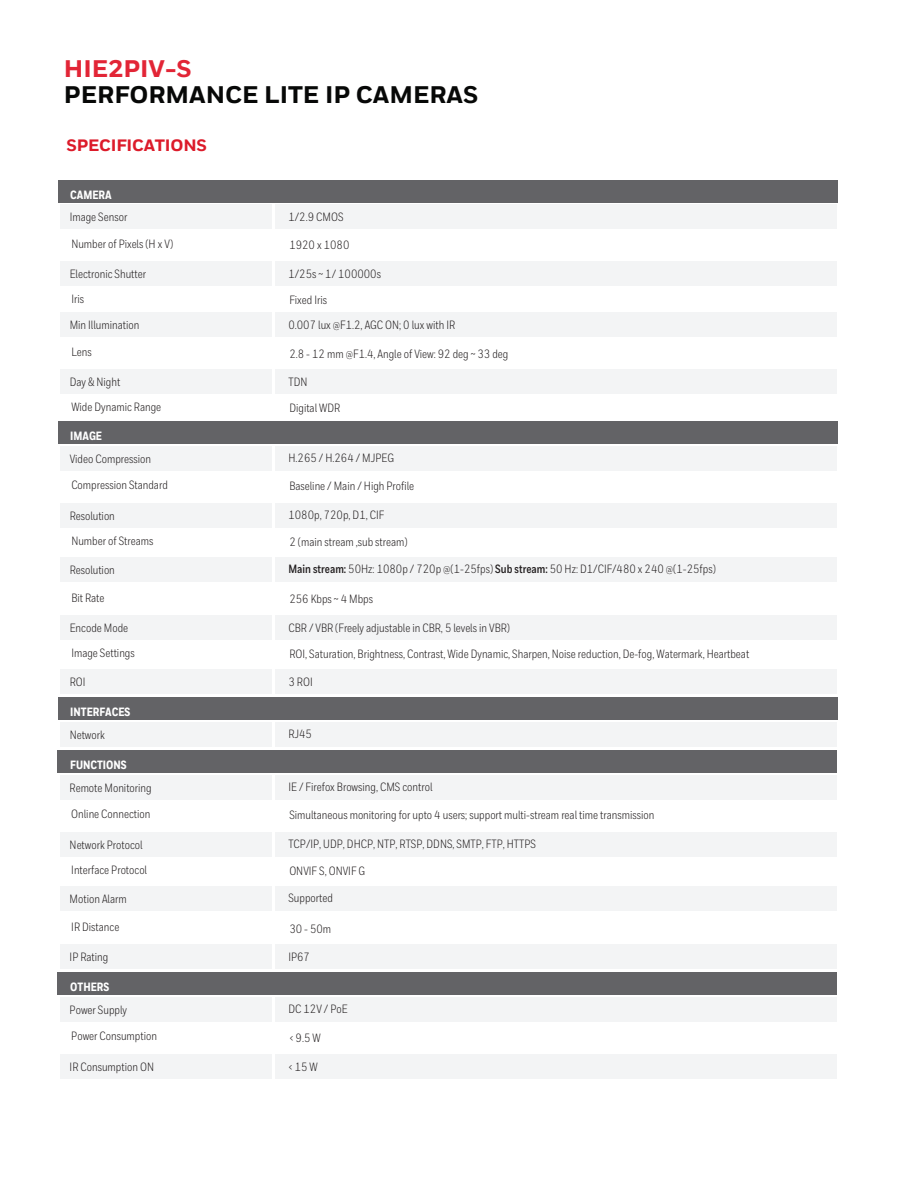
<style>
.page{position:relative;width:918px;height:1188px;background:#fff}
.page>*{position:absolute;margin:0;border:0;box-sizing:border-box;transform-origin:0 0}
.t1{font:800 24px "Honeywell Sans";color:#070807}
.t2{font:800 24px "Honeywell Sans";color:#e22536}
.t3{font:800 16.5px "Honeywell Sans";letter-spacing:-.01em;color:#dc1b2a}
.t4{font:12px "Honeywell Cond";color:#231f20}
.t5{font:800 12px "Honeywell Cond";color:#fff}
.s1{font-weight:700}
</style>
<div class="page">
<div style="left:58px;top:180px;width:779px;height:23px;background:#636366"></div>
<div style="left:275px;top:204px;width:562px;height:25px;background:#f3f4f5"></div>
<div style="left:60px;top:204px;width:211px;height:25px;background:#f3f4f5"></div>
<div style="left:275px;top:261px;width:562px;height:25px;background:#f3f4f5"></div>
<div style="left:60px;top:261px;width:211px;height:25px;background:#f3f4f5"></div>
<div style="left:275px;top:312px;width:562px;height:25px;background:#f3f4f5"></div>
<div style="left:60px;top:312px;width:211px;height:25px;background:#f3f4f5"></div>
<div style="left:275px;top:369px;width:562px;height:25px;background:#f3f4f5"></div>
<div style="left:60px;top:369px;width:211px;height:25px;background:#f3f4f5"></div>
<div style="left:58px;top:422px;width:779px;height:22px;background:#636366"></div>
<div style="left:275px;top:446px;width:562px;height:25px;background:#f3f4f5"></div>
<div style="left:60px;top:446px;width:211px;height:25px;background:#f3f4f5"></div>
<div style="left:275px;top:503px;width:562px;height:25px;background:#f3f4f5"></div>
<div style="left:60px;top:503px;width:211px;height:25px;background:#f3f4f5"></div>
<div style="left:275px;top:557px;width:562px;height:25px;background:#f3f4f5"></div>
<div style="left:60px;top:557px;width:211px;height:25px;background:#f3f4f5"></div>
<div style="left:275px;top:615px;width:562px;height:25px;background:#f3f4f5"></div>
<div style="left:60px;top:615px;width:211px;height:25px;background:#f3f4f5"></div>
<div style="left:275px;top:669px;width:562px;height:25px;background:#f3f4f5"></div>
<div style="left:60px;top:669px;width:211px;height:25px;background:#f3f4f5"></div>
<div style="left:58px;top:698px;width:779px;height:22px;background:#636366"></div>
<div style="left:275px;top:722px;width:562px;height:25px;background:#f3f4f5"></div>
<div style="left:60px;top:722px;width:211px;height:25px;background:#f3f4f5"></div>
<div style="left:58px;top:751px;width:779px;height:22px;background:#636366"></div>
<div style="left:275px;top:775px;width:562px;height:25px;background:#f3f4f5"></div>
<div style="left:60px;top:775px;width:211px;height:25px;background:#f3f4f5"></div>
<div style="left:275px;top:832px;width:562px;height:25px;background:#f3f4f5"></div>
<div style="left:60px;top:832px;width:211px;height:25px;background:#f3f4f5"></div>
<div style="left:275px;top:886px;width:562px;height:25px;background:#f3f4f5"></div>
<div style="left:60px;top:886px;width:211px;height:25px;background:#f3f4f5"></div>
<div style="left:275px;top:944px;width:562px;height:25px;background:#f3f4f5"></div>
<div style="left:60px;top:944px;width:211px;height:25px;background:#f3f4f5"></div>
<div style="left:58px;top:973px;width:779px;height:22px;background:#636366"></div>
<div style="left:275px;top:997px;width:562px;height:25px;background:#f3f4f5"></div>
<div style="left:60px;top:997px;width:211px;height:25px;background:#f3f4f5"></div>
<div style="left:275px;top:1054px;width:562px;height:25px;background:#f3f4f5"></div>
<div style="left:60px;top:1054px;width:211px;height:25px;background:#f3f4f5"></div>
<h1 class="t2" style="left:64px;top:54px;width:129px">HIE2PIV-S</h1>
<h1 class="t1" style="left:64px;top:80px;width:416px">PERFORMANCE LITE IP CAMERAS</h1>
<h2 class="t3" style="left:66px;top:135px;width:142px">SPECIFICATIONS</h2>
<p class="t5" style="left:70px;top:187px;width:43px">CAMERA</p>
<p class="t4" style="left:70px;top:210px;width:59px">Image Sensor</p>
<p class="t4" style="left:288px;top:210px;width:57px">1/2.9 CMOS</p>
<p class="t4" style="left:71px;top:237px;width:103px">Number of Pixels (H x V)</p>
<p class="t4" style="left:289px;top:238px;width:62px">1920 x 1080</p>
<p class="t4" style="left:70px;top:267px;width:78px">Electronic Shutter</p>
<p class="t4" style="left:288px;top:267px;width:94px">1/25s ~ 1/ 100000s</p>
<p class="t4" style="left:71px;top:292px;width:14px">Iris</p>
<p class="t4" style="left:289px;top:293px;width:39px">Fixed Iris</p>
<p class="t4" style="left:70px;top:318px;width:71px">Min Illumination</p>
<p class="t4" style="left:288px;top:318px;width:168px">0.007 lux @F1.2, AGC ON; 0 lux with IR</p>
<p class="t4" style="left:71px;top:345px;width:22px">Lens</p>
<p class="t4" style="left:289px;top:347px;width:220px">2.8 - 12 mm @F1.4, Angle of View: 92 deg ~ 33 deg</p>
<p class="t4" style="left:70px;top:375px;width:52px">Day &amp; Night</p>
<p class="t4" style="left:288px;top:375px;width:20px">TDN</p>
<p class="t4" style="left:71px;top:400px;width:91px">Wide Dynamic Range</p>
<p class="t4" style="left:289px;top:401px;width:52px">Digital WDR</p>
<p class="t5" style="left:70px;top:429px;width:33px">IMAGE</p>
<p class="t4" style="left:70px;top:451px;width:83px">Video Compression</p>
<p class="t4" style="left:288px;top:451px;width:107px">H.265 / H.264 / MJPEG</p>
<p class="t4" style="left:71px;top:478px;width:98px">Compression Standard</p>
<p class="t4" style="left:289px;top:479px;width:126px">Baseline / Main / High Profile</p>
<p class="t4" style="left:70px;top:508px;width:47px">Resolution</p>
<p class="t4" style="left:288px;top:508px;width:97px">1080p, 720p, D1, CIF</p>
<p class="t4" style="left:71px;top:534px;width:84px">Number of Streams</p>
<p class="t4" style="left:289px;top:535px;width:120px">2 (main stream ,sub stream)</p>
<p class="t4" style="left:70px;top:562px;width:47px">Resolution</p>
<p class="t4" style="left:288px;top:562px;width:429px"><span class="s1">Main stream:</span> 50Hz: 1080p / 720p @(1-25fps) <span class="s1">Sub stream:</span> 50 Hz: D1/CIF/480 x 240 @(1-25fps)</p>
<p class="t4" style="left:71px;top:591px;width:35px">Bit Rate</p>
<p class="t4" style="left:289px;top:592px;width:85px">256 Kbps ~ 4 Mbps</p>
<p class="t4" style="left:70px;top:621px;width:60px">Encode Mode</p>
<p class="t4" style="left:288px;top:621px;width:223px">CBR / VBR (Freely adjustable in CBR, 5 levels in VBR)</p>
<p class="t4" style="left:71px;top:646px;width:65px">Image Settings</p>
<p class="t4" style="left:289px;top:647px;width:461px">ROI, Saturation, Brightness, Contrast, Wide Dynamic, Sharpen, Noise reduction, De-fog, Watermark, Heartbeat</p>
<p class="t4" style="left:70px;top:675px;width:17px">ROI</p>
<p class="t4" style="left:288px;top:675px;width:26px">3 ROI</p>
<p class="t5" style="left:70px;top:705px;width:62px">INTERFACES</p>
<p class="t4" style="left:70px;top:727px;width:37px">Network</p>
<p class="t4" style="left:288px;top:727px;width:25px">RJ45</p>
<p class="t5" style="left:70px;top:758px;width:58px">FUNCTIONS</p>
<p class="t4" style="left:70px;top:780px;width:84px">Remote Monitoring</p>
<p class="t4" style="left:288px;top:780px;width:146px">IE / Firefox Browsing, CMS control</p>
<p class="t4" style="left:71px;top:807px;width:81px">Online Connection</p>
<p class="t4" style="left:289px;top:808px;width:367px">Simultaneous monitoring for upto 4 users; support multi-stream real time transmission</p>
<p class="t4" style="left:70px;top:837px;width:75px">Network Protocol</p>
<p class="t4" style="left:288px;top:837px;width:249px">TCP/IP, UDP, DHCP, NTP, RTSP, DDNS, SMTP, FTP, HTTPS</p>
<p class="t4" style="left:71px;top:863px;width:77px">Interface Protocol</p>
<p class="t4" style="left:289px;top:864px;width:77px">ONVIF S, ONVIF G</p>
<p class="t4" style="left:70px;top:891px;width:59px">Motion Alarm</p>
<p class="t4" style="left:288px;top:891px;width:46px">Supported</p>
<p class="t4" style="left:71px;top:920px;width:50px">IR Distance</p>
<p class="t4" style="left:289px;top:921px;width:43px">30 - 50m</p>
<p class="t4" style="left:70px;top:950px;width:40px">IP Rating</p>
<p class="t4" style="left:288px;top:950px;width:23px">IP67</p>
<p class="t5" style="left:70px;top:980px;width:41px">OTHERS</p>
<p class="t4" style="left:70px;top:1002px;width:59px">Power Supply</p>
<p class="t4" style="left:288px;top:1002px;width:61px">DC 12V / PoE</p>
<p class="t4" style="left:71px;top:1029px;width:87px">Power Consumption</p>
<p class="t4" style="left:289px;top:1031px;width:33px">&lt; 9.5 W</p>
<p class="t4" style="left:70px;top:1059px;width:86px">IR Consumption ON</p>
<p class="t4" style="left:288px;top:1060px;width:31px">&lt; 15 W</p>
</div>
